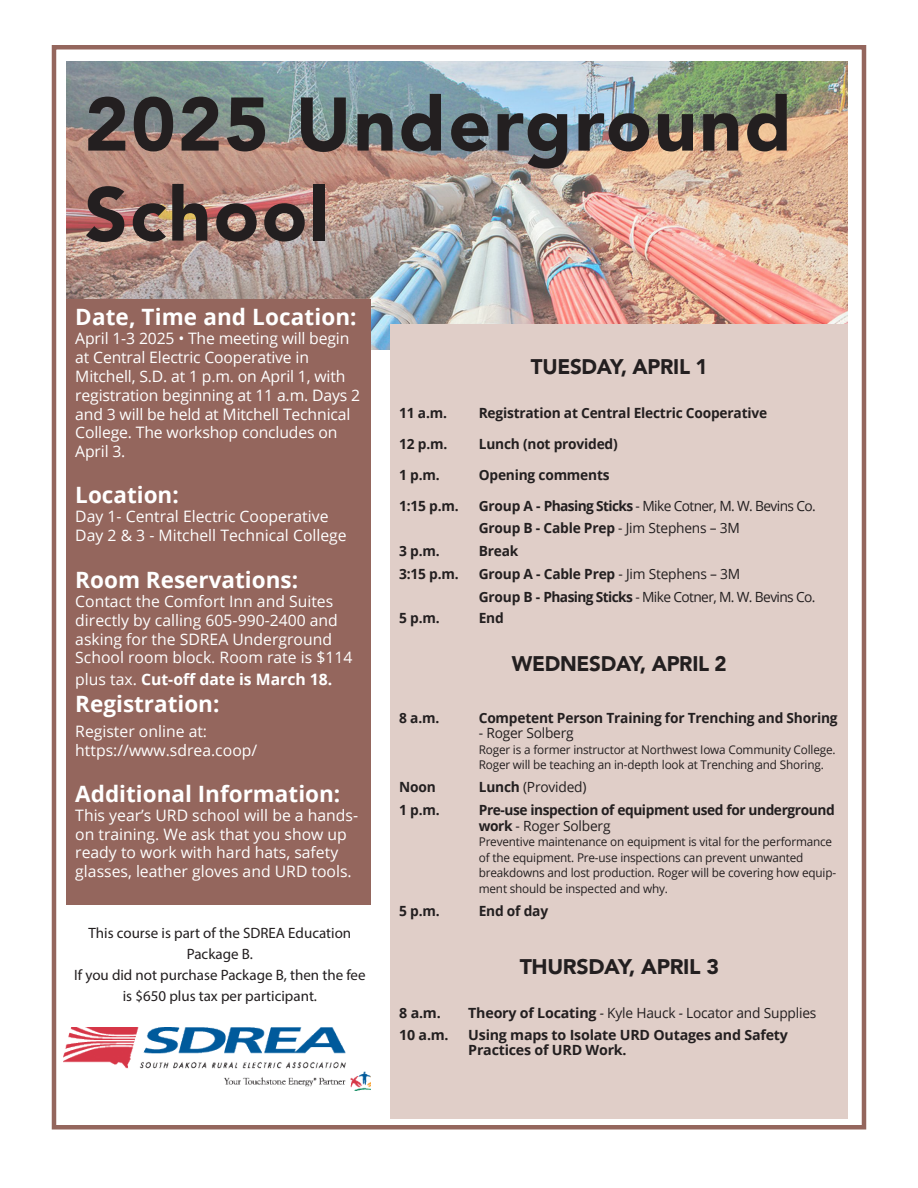
<style>
.page{position:relative;width:918px;height:1188px;background:#fff}
.page>*{position:absolute;margin:0;border:0;box-sizing:border-box;transform-origin:0 0}
.t1{font:900 75px/90px "Avenir LT Pro";letter-spacing:.03em;color:#231f20}
.t2{font:700 22.5px "Open Sans";color:#fff}
.t3{font:900 21px "Avenir LT Pro";letter-spacing:-.015em;color:#231f20}
.t4{font:15.75px/18.9px "Open Sans";color:#fff}
.t5{font:700 15.75px "Open Sans";color:#fff}
.t6{font:15px/21px "Myriad Pro";color:#231f20;text-align:center}
.t7{font:700 14.1px/15.5px "Open Sans";letter-spacing:-.015em;color:#231f20}
.t8{font:14.1px "Open Sans";letter-spacing:-.045em;color:#231f20}
.t9{font:14.1px "Open Sans";letter-spacing:-.015em;color:#231f20}
.t10{font:12px/15.5px "Open Sans";letter-spacing:-.015em;color:#231f20}
.s1{font-weight:400}
.s2{font-weight:700}
.s3{font-style:italic}
</style>
<div class="page">
<img style="left:66px;top:61px;width:782px;height:288px">
<img style="left:63px;top:1028px;width:308px;height:63px">
<div style="left:66px;top:299px;width:305px;height:605px;background:#94665d"></div>
<div style="left:391px;top:324px;width:457px;height:795px;background:#e0cec8"></div>
<div style="left:52px;top:45px;width:814px;height:1085px;border:4px solid #94665d"></div>
<p class="t1" style="left:85px;top:80px;width:709px">2025 Underground<br>School</p>
<p class="t2" style="left:75px;top:301px;width:283px">Date, Time and Location:</p>
<p class="t4" style="left:75px;top:328px;width:286px">April 1-3 2025 • The meeting will begin at Central Electric Cooperative in Mitchell, S.D. at 1 p.m. on April 1, with registration beginning at 11 a.m. Days 2 and 3 will be held at Mitchell Technical College. The workshop concludes on April 3.</p>
<p class="t2" style="left:75px;top:479px;width:105px">Location:</p>
<p class="t4" style="left:75px;top:507px;width:255px">Day 1- Central Electric Cooperative</p>
<p class="t4" style="left:75px;top:525px;width:273px">Day 2 &amp; 3 - Mitchell Technical College</p>
<p class="t2" style="left:75px;top:564px;width:224px">Room Reservations:</p>
<p class="t4" style="left:75px;top:591px;width:279px">Contact the Comfort Inn and Suites directly by calling 605-990-2400 and asking for the SDREA Underground School room block. Room rate is $114</p>
<p class="t5" style="left:75px;top:668px;width:259px"><span class="s1">plus tax.</span> Cut-off date is March 18.</p>
<p class="t2" style="left:75px;top:688px;width:146px">Registration:</p>
<p class="t4" style="left:75px;top:721px;width:183px">Register online at: https://www.sdrea.coop/</p>
<p class="t2" style="left:75px;top:778px;width:267px">Additional Information:</p>
<p class="t4" style="left:75px;top:805px;width:284px">This year’s URD school will be a hands&shy;on training. We ask that you show up ready to work with hard hats, safety glasses, leather gloves and URD tools.</p>
<p class="t6" style="left:89px;top:922px;width:264px">This course is part of the SDREA Education</p>
<p class="t6" style="left:187px;top:943px;width:68px">Package B.</p>
<p class="t6" style="left:74px;top:964px;width:293px">If you did not purchase Package B, then the fee is $650 plus tax per participant.</p>
<p class="t3" style="left:531px;top:354px;width:178px">TUESDAY, APRIL 1</p>
<p class="t7" style="left:399px;top:405px;width:49px">11 a.m.</p>
<p class="t7" style="left:479px;top:405px;width:290px">Registration at Central Electric Cooperative</p>
<p class="t7" style="left:399px;top:436px;width:50px">12 p.m.</p>
<p class="t7" style="left:479px;top:436px;width:141px">Lunch (not provided)</p>
<p class="t7" style="left:399px;top:467px;width:42px">1 p.m.</p>
<p class="t7" style="left:479px;top:467px;width:132px">Opening comments</p>
<p class="t7" style="left:399px;top:498px;width:61px">1:15 p.m.</p>
<p class="t8" style="left:479px;top:496px;width:339px"><span class="s2">Group A - Phasing Sticks</span> - Mike Cotner, M. W. Bevins Co.</p>
<p class="t7" style="left:479px;top:520px;width:263px">Group B - Cable Prep <span class="s1">- Jim Stephens – 3M</span></p>
<p class="t7" style="left:399px;top:543px;width:42px">3 p.m.</p>
<p class="t7" style="left:479px;top:543px;width:41px">Break</p>
<p class="t7" style="left:399px;top:565px;width:61px">3:15 p.m.</p>
<p class="t7" style="left:479px;top:565px;width:263px">Group A - Cable Prep <span class="s1">- Jim Stephens – 3M</span></p>
<p class="t8" style="left:479px;top:587px;width:338px"><span class="s2">Group B - Phasing Sticks</span> - Mike Cotner, M. W. Bevins Co.</p>
<p class="t7" style="left:399px;top:610px;width:42px">5 p.m.</p>
<p class="t7" style="left:479px;top:610px;width:27px">End</p>
<p class="t3" style="left:512px;top:651px;width:216px">WEDNESDAY, APRIL 2</p>
<p class="t7" style="left:399px;top:710px;width:42px">8 a.m.</p>
<p class="t7" style="left:479px;top:710px;width:360px">Competent Person Training for Trenching and Shoring</p>
<p class="t9" style="left:479px;top:723px;width:96px">- Roger Solberg</p>
<p class="t10" style="left:479px;top:741px;width:358px">Roger is a former instructor at Northwest Iowa Community College.<br>Roger will be teaching an in-depth look at Trenching and Shoring.</p>
<p class="t7" style="left:399px;top:779px;width:38px">Noon</p>
<p class="t9" style="left:479px;top:777px;width:109px"><span class="s2">Lunch</span> (Provided)</p>
<p class="t7" style="left:399px;top:802px;width:42px">1 p.m.</p>
<p class="t7" style="left:479px;top:802px;width:357px">Pre-use inspection of equipment used for underground work <span class="s1">- Roger Solberg</span></p>
<p class="t10" style="left:479px;top:834px;width:359px">Preventive maintenance on equipment is vital for the performance of the equipment. Pre-use inspections can prevent unwanted breakdowns and lost production. Roger will be covering how equip&shy;ment should be inspected and why.</p>
<p class="t7" style="left:399px;top:902px;width:42px">5 p.m.</p>
<p class="t7" style="left:479px;top:902px;width:71px">End of day</p>
<p class="t3" style="left:520px;top:954px;width:201px">THURSDAY, APRIL 3</p>
<p class="t7" style="left:399px;top:1005px;width:43px">8 a.m.</p>
<p class="t9" style="left:468px;top:1003px;width:350px"><span class="s2">Theory of Locating</span> <span class="s3">-</span> Kyle Hauck <span class="s3">-</span> Locator and Supplies</p>
<p class="t7" style="left:399px;top:1026px;width:51px">10 a.m.</p>
<p class="t7" style="left:468px;top:1026px;width:321px">Using maps to Isolate URD Outages and Safety<br>Practices of URD Work.</p>
</div>
